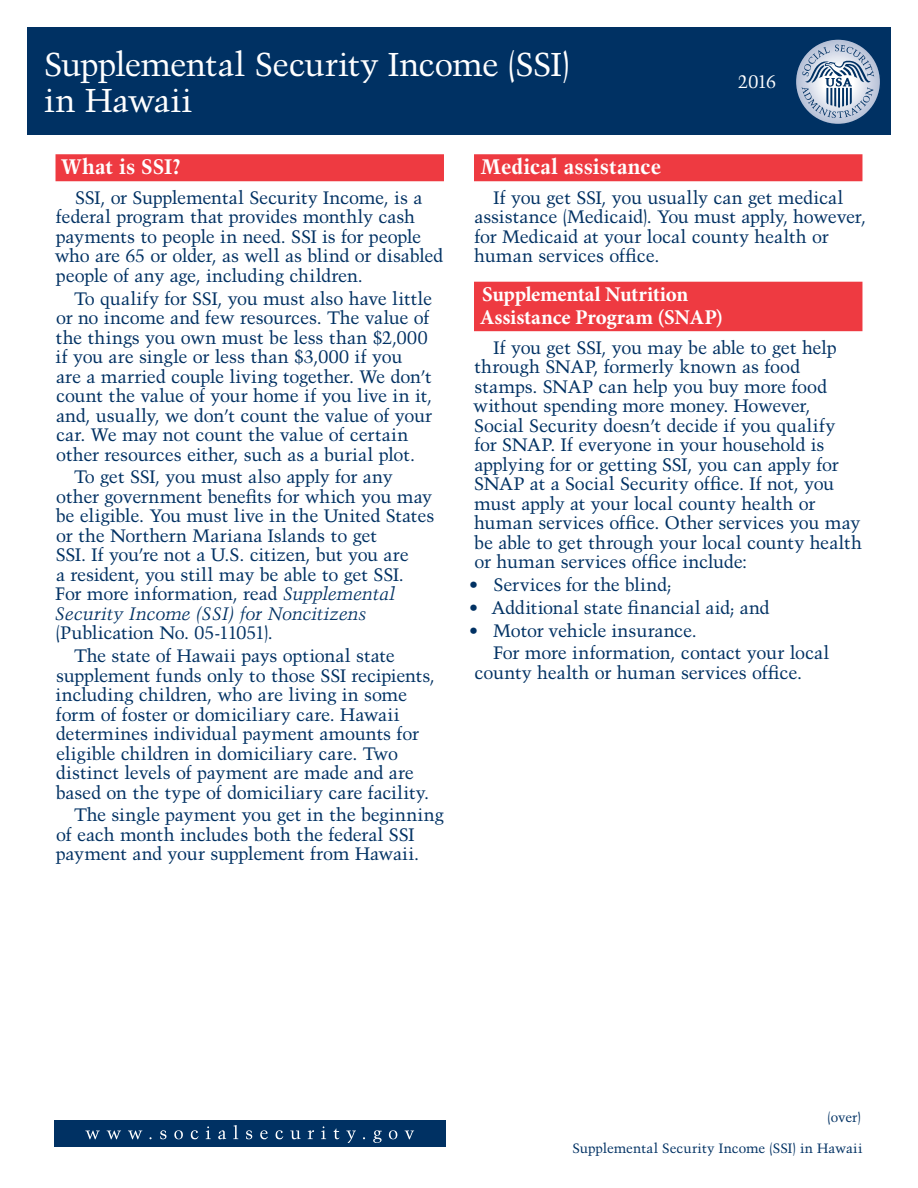
<style>
.page{position:relative;width:918px;height:1188px;background:#fff}
.page>*{position:absolute;margin:0;border:0;box-sizing:border-box;transform-origin:0 0}
.Pub_Title{font:33px/36px "Trump Mediaeval";letter-spacing:-.02em;color:#fff}
.H1-2{font:700 21px/22.5px "Minion Pro";letter-spacing:-.015em;color:#fff}
.Header1_1line{font:700 21px "Trump Mediaeval";color:#fff}
.paragraph{font:18px/19.5px "Trump Mediaeval";letter-spacing:-.015em;color:#003163}
.t1{font:18px "Trump Mediaeval";color:#fff}
.t2{font:13.5px "Trump Mediaeval";color:#003163}
.s1{font-style:italic}
</style>
<div class="page">
<div style="left:27px;top:27px;width:864px;height:108px;background:#003163"></div>
<svg style="left:795px;top:39px;width:86px;height:86px"></svg>
<svg style="left:802px;top:45px;width:72px;height:73px;background:#9eafc5"></svg>
<div style="left:56px;top:154px;width:388px;height:27px;background:#ee3a41"></div>
<div style="left:474px;top:154px;width:388px;height:27px;background:#ee3a41"></div>
<div style="left:474px;top:282px;width:388px;height:49px;background:#ee3a41"></div>
<div style="left:54px;top:1120px;width:392px;height:28px;background:#003163"></div>
<svg style="left:85px;top:1125px;width:329px;height:18px"></svg>
<p class="Pub_Title" style="left:44px;top:46px;width:527px">Supplemental Security Income (SSI) in Hawaii</p>
<p class="t1" style="left:738px;top:71px;width:39px">2016</p>
<h1 class="Header1_1line" style="left:61px;top:153px;width:122px">What is SSI?</h1>
<p class="paragraph" style="left:55px;top:188px;width:390px;text-indent:20px">SSI, or Supplemental Security Income, is a federal program that provides monthly cash payments to people in need. SSI is for people who are 65 or older, as well as blind or disabled people of any age, including children.</p>
<p class="paragraph" style="left:56px;top:288px;width:378px;text-indent:18px">To qualify for SSI, you must also have little or no income and few resources. The value of the things you own must be less than $2,000 if you are single or less than $3,000 if you<br>are a married couple living together. We don’t count the value of your home if you live in it, and, usually, we don’t count the value of your car. We may not count the value of certain other resources either, such as a burial plot.</p>
<p class="paragraph" style="left:55px;top:467px;width:381px;text-indent:19px">To get SSI, you must also apply for any other government benefits for which you may be eligible. You must live in the United States or the Northern Mariana Islands to get<br>SSI. If you’re not a U.S. citizen, but you are<br>a resident, you still may be able to get SSI.<br>For more information, read <span class="s1">Supplemental Security Income (SSI) for Noncitizens </span>(Publication No. 05-11051).</p>
<p class="paragraph" style="left:56px;top:646px;width:381px;text-indent:18px">The state of Hawaii pays optional state supplement funds only to those SSI recipients, including children, who are living in some form of foster or domiciliary care. Hawaii determines individual payment amounts for eligible children in domiciliary care. Two distinct levels of payment are made and are based on the type of domiciliary care facility.</p>
<p class="paragraph" style="left:56px;top:805px;width:389px;text-indent:18px">The single payment you get in the beginning of each month includes both the federal SSI payment and your supplement from Hawaii.</p>
<h1 class="Header1_1line" style="left:481px;top:153px;width:182px">Medical assistance</h1>
<p class="paragraph" style="left:474px;top:188px;width:393px;text-indent:19px">If you get SSI, you usually can get medical assistance (Medicaid). You must apply, however, for Medicaid at your local county health or human services office.</p>
<h1 class="H1-2" style="left:480px;top:283px;width:245px">Supplemental Nutrition<br>Assistance Program (SNAP)</h1>
<p class="paragraph" style="left:473px;top:338px;width:390px;text-indent:20px">If you get SSI, you may be able to get help through SNAP, formerly known as food stamps. SNAP can help you buy more food without spending more money. However, Social Security doesn’t decide if you qualify<br>for SNAP. If everyone in your household is applying for or getting SSI, you can apply for SNAP at a Social Security office. If not, you must apply at your local county health or human services office. Other services you may be able to get through your local county health or human services office include:</p>
<p class="paragraph" style="left:469px;top:575px;width:204px">• Services for the blind;</p>
<p class="paragraph" style="left:469px;top:598px;width:302px">• Additional state financial aid; and</p>
<p class="paragraph" style="left:469px;top:620px;width:229px">• Motor vehicle insurance.</p>
<p class="paragraph" style="left:475px;top:643px;width:356px;text-indent:19px">For more information, contact your local county health or human services office.</p>
<p class="t2" style="left:827px;top:1109px;width:35px">(over)</p>
<p class="t2" style="left:573px;top:1140px;width:291px">Supplemental Security Income (SSI) in Hawaii</p>
</div>
